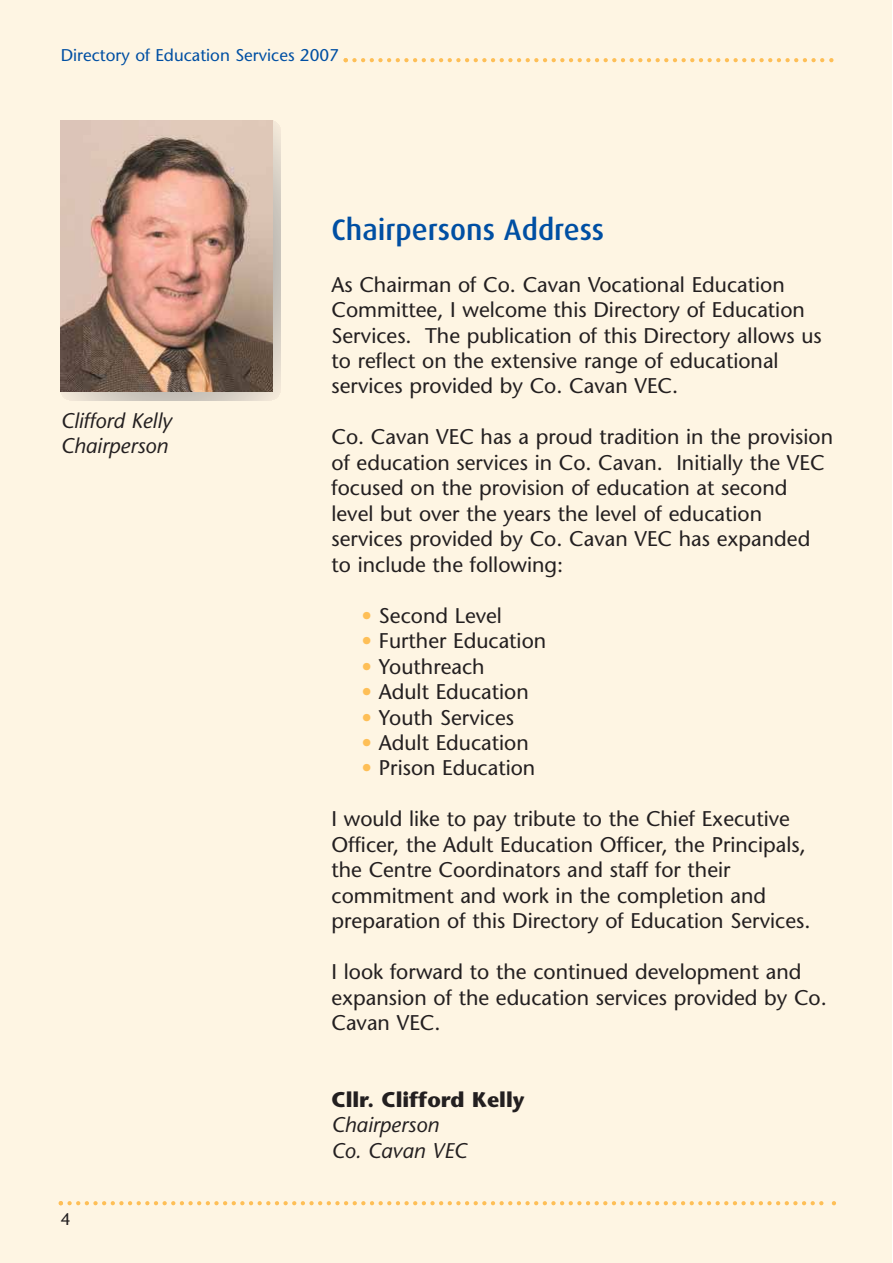
<style>
.page{position:relative;width:893px;height:1263px;background:#fff}
.page>*{position:absolute;margin:0;border:0;box-sizing:border-box;transform-origin:0 0}
.t1{font:500 29.7px "Dax";color:#004fa3}
.t2{font:21.15px/25.5px "Stone Sans";color:#231f20}
.t3{font:italic 21.15px/25.5px "Stone Sans";color:#231f20}
.t4{font:700 21.15px "Stone Sans";color:#231f20}
.t5{font:16.95px "Stone Sans";color:#004fa3}
.t6{font:16.95px "Stone Sans";color:#231f20}
.s1{color:#febf57}
</style>
<div class="page">
<div style="left:1px;top:0;width:891px;height:1263px;background:#fef5e3"></div>
<svg style="left:59px;top:1201px;width:777px;height:4px"></svg>
<svg style="left:343px;top:58px;width:490px;height:4px"></svg>
<img style="left:61px;top:120px;width:211px;height:271px">
<p class="t5" style="left:61px;top:48px;width:280px">Directory of Education Services 2007</p>
<p class="t3" style="left:61px;top:410px;width:112px">Clifford Kelly<br>Chairperson</p>
<p class="t6" style="left:61px;top:1212px;width:11px">4</p>
<h1 class="t1" style="left:331px;top:216px;width:274px">Chairpersons Address</h1>
<p class="t2" style="left:331px;top:274px;width:492px">As Chairman of Co. Cavan Vocational Education Committee, I welcome this Directory of Education Services. The publication of this Directory allows us to reflect on the extensive range of educational services provided by Co. Cavan VEC.</p>
<p class="t2" style="left:331px;top:427px;width:503px">Co. Cavan VEC has a proud tradition in the provision of education services in Co. Cavan. Initially the VEC focused on the provision of education at second level but over the years the level of education services provided by Co. Cavan VEC has expanded to include the following:</p>
<p class="t2" style="left:362px;top:605px;width:142px"><span class="s1">•</span> Second Level</p>
<p class="t2" style="left:362px;top:630px;width:186px"><span class="s1">•</span> Further Education</p>
<p class="t2" style="left:362px;top:656px;width:125px"><span class="s1">•</span> Youthreach</p>
<p class="t2" style="left:362px;top:681px;width:169px"><span class="s1">•</span> Adult Education</p>
<p class="t2" style="left:362px;top:707px;width:154px"><span class="s1">•</span> Youth Services</p>
<p class="t2" style="left:362px;top:732px;width:169px"><span class="s1">•</span> Adult Education</p>
<p class="t2" style="left:362px;top:758px;width:175px"><span class="s1">•</span> Prison Education</p>
<p class="t2" style="left:331px;top:809px;width:480px">I would like to pay tribute to the Chief Executive Officer, the Adult Education Officer, the Principals, the Centre Coordinators and staff for their commitment and work in the completion and preparation of this Directory of Education Services.</p>
<p class="t2" style="left:331px;top:961px;width:497px">I look forward to the continued development and expansion of the education services provided by Co.<br>Cavan VEC.</p>
<p class="t4" style="left:331px;top:1091px;width:195px">Cllr. Clifford Kelly</p>
<p class="t3" style="left:331px;top:1114px;width:137px">Chairperson<br>Co. Cavan VEC</p>
</div>
